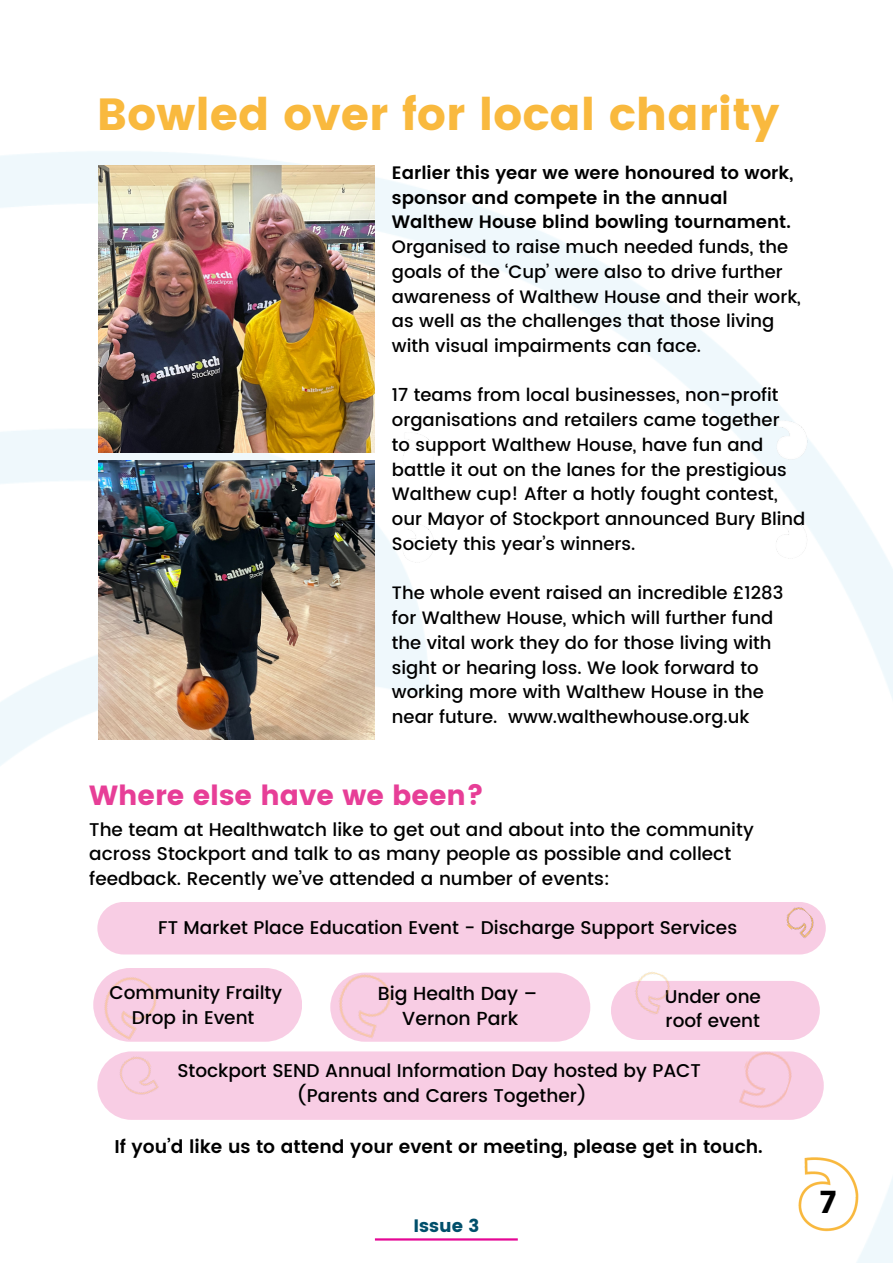
<style>
.page{position:relative;width:893px;height:1264px;background:#fff}
.page>*{position:absolute;margin:0;border:0;box-sizing:border-box;transform-origin:0 0}
.t1{font:45px "Poppins";color:#f9b93e}
.t2{font:30.75px "Poppins";color:#000}
.t3{font:27.75px "Poppins";color:#e73e97}
.t4{font:500 18.9px "Poppins";color:#000}
.t5{font:500 18.45px/24.8px "Poppins";color:#000;text-align:center}
.t6{font:600 18.45px "Poppins";color:#000}
.t7{font:500 18px/24.8px "Poppins";color:#000}
.t8{font:18px "Poppins";color:#004f6b}
.s1{font-weight:600}
</style>
<div class="page">
<img style="left:0;top:151px;width:892px;height:1111px">
<hr style="left:375px;top:1238px;width:142px;height:2px;background:#e50695">
<img style="left:770px;top:517px;width:42px;height:42px">
<img style="left:771px;top:419px;width:41px;height:41px">
<img style="left:397px;top:431px;width:42px;height:42px">
<img style="left:397px;top:522px;width:42px;height:41px">
<img style="left:98px;top:166px;width:277px;height:286px">
<img style="left:98px;top:460px;width:276px;height:279px">
<div style="left:97px;top:902px;width:728px;height:52px;background:#f8cde4;border-radius:26px"></div>
<div style="left:164px;top:968px;width:138px;height:73px;background:#f8cde4"></div>
<img style="left:786px;top:903px;width:33px;height:35px">
<img style="left:92px;top:968px;width:72px;height:76px">
<div style="left:611px;top:980px;width:208px;height:59px;background:#f8cde4;border-radius:30px"></div>
<img style="left:629px;top:968px;width:44px;height:46px">
<div style="left:330px;top:972px;width:260px;height:69px;background:#f8cde4;border-radius:35px"></div>
<img style="left:330px;top:968px;width:67px;height:73px">
<img style="left:732px;top:1045px;width:65px;height:7px">
<div style="left:97px;top:1051px;width:726px;height:68px;background:#f8cde4;border-radius:34px"></div>
<img style="left:114px;top:1051px;width:49px;height:44px">
<img style="left:798px;top:1155px;width:60px;height:76px">
<p class="t1" style="left:97px;top:88px;width:684px">Bowled over for local charity</p>
<p class="t7" style="left:392px;top:160px;width:410px"><span class="s1">Earlier this year we were honoured to work, sponsor and compete in the annual Walthew House blind bowling tournament.<br></span>Organised to raise much needed funds, the goals of the ‘Cup’ were also to drive further awareness of Walthew House and their work, as well as the challenges that those living with visual impairments can face.</p>
<p class="t7" style="left:392px;top:383px;width:389px">17 teams from local businesses, non-profit organisations and retailers came together</p>
<p class="t7" style="left:392px;top:432px;width:396px">to support Walthew House, have fun and battle it out on the lanes for the prestigious</p>
<p class="t7" style="left:392px;top:482px;width:415px">Walthew cup! After a hotly fought contest, our Mayor of Stockport announced Bury Blind<br>Society this year’s winners.</p>
<p class="t7" style="left:392px;top:581px;width:393px">The whole event raised an incredible £1283</p>
<p class="t7" style="left:392px;top:605px;width:383px">for Walthew House, which will further fund</p>
<p class="t7" style="left:392px;top:630px;width:381px">the vital work they do for those living with sight or hearing loss. We look forward to working more with Walthew House in the</p>
<p class="t7" style="left:392px;top:704px;width:359px">near future. www.walthewhouse.org.uk</p>
<p class="t3" style="left:89px;top:779px;width:396px">Where else have we been?</p>
<p class="t5" style="left:89px;top:816px;width:666px;text-align:left">The team at Healthwatch like to get out and about into the community across Stockport and talk to as many people as possible and collect feedback. Recently we’ve attended a number of events:</p>
<p class="t5" style="left:158px;top:915px;width:580px">FT Market Place Education Event - Discharge Support Services</p>
<p class="t5" style="left:110px;top:980px;width:174px">Community Frailty<br>Drop in Event</p>
<p class="t4" style="left:378px;top:982px;width:161px">Big Health Day –</p>
<p class="t4" style="left:402px;top:1007px;width:117px">Vernon Park</p>
<p class="t5" style="left:177px;top:1058px;width:525px">Stockport SEND Annual Information Day hosted by PACT</p>
<p class="t5" style="left:297px;top:1083px;width:291px">(Parents and Carers Together)</p>
<p class="t5" style="left:664px;top:983px;width:98px">Under one</p>
<p class="t5" style="left:665px;top:1008px;width:96px">roof event</p>
<p class="t6" style="left:114px;top:1135px;width:649px">If you’d like us to attend your event or meeting, please get in touch.</p>
<p class="t8" style="left:413px;top:1215px;width:67px">Issue 3</p>
<p class="t2" style="left:819px;top:1183px;width:19px">7</p>
</div>
